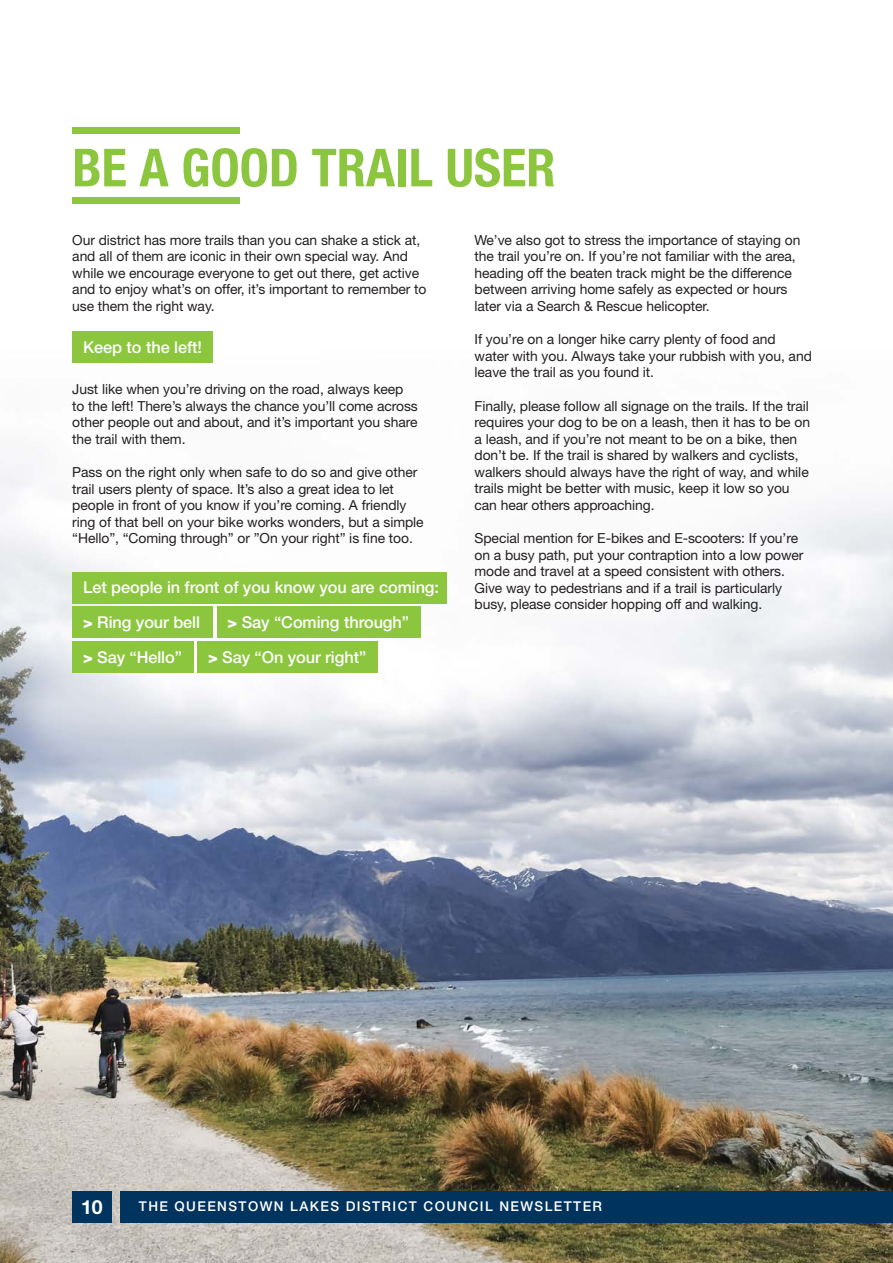
<style>
.page{position:relative;width:893px;height:1263px;background:#fff}
.page>*{position:absolute;margin:0;border:0;box-sizing:border-box;transform-origin:0 0}
.t1{font:700 condensed 52.5px "Helvetica Neue LT Std";color:#8bc63e}
.t2{font:700 19.5px "Helvetica Neue LT Std";color:#fff}
.Bod{font:500 16.35px "Helvetica Neue LT Std";letter-spacing:-.005em;color:#fff}
.Bod-2{font:13.8px/16.5px "Helvetica Neue LT Std";letter-spacing:-.005em;color:#231f20}
.t3{font:500 13.5px "Helvetica Neue LT Std";letter-spacing:.105em;color:#fff}
.s1{font-weight:800}
</style>
<div class="page">
<img style="left:0;top:127px;width:893px;height:1136px">
<div style="left:121px;top:1191px;width:772px;height:31px;background:#00345e"></div>
<div style="left:72px;top:1191px;width:40px;height:31px;background:#00345e"></div>
<div style="left:72px;top:128px;width:168px;height:6px;background:#8bc63e"></div>
<div style="left:72px;top:197px;width:168px;height:7px;background:#8bc63e"></div>
<div style="left:72px;top:332px;width:141px;height:31px;background:#8bc63e"></div>
<div style="left:72px;top:572px;width:374px;height:31px;background:#8bc63e"></div>
<div style="left:72px;top:607px;width:141px;height:31px;background:#8bc63e"></div>
<div style="left:72px;top:641px;width:122px;height:32px;background:#8bc63e"></div>
<div style="left:217px;top:607px;width:204px;height:31px;background:#8bc63e"></div>
<div style="left:197px;top:641px;width:181px;height:32px;background:#8bc63e"></div>
<h1 class="t1" style="left:72px;top:136px;width:485px">BE A GOOD TRAIL USER</h1>
<p class="Bod-2" style="left:72px;top:232px;width:356px">Our district has more trails than you can shake a stick at, and all of them are iconic in their own special way. And while we encourage everyone to get out there, get active and to enjoy what’s on offer, it’s important to remember to use them the right way.</p>
<p class="Bod" style="left:83px;top:338px;width:120px">Keep to the left!</p>
<p class="Bod-2" style="left:72px;top:381px;width:347px">Just like when you’re driving on the road, always keep to the left! There’s always the chance you’ll come across other people out and about, and it’s important you share the trail with them.</p>
<p class="Bod-2" style="left:72px;top:464px;width:353px">Pass on the right only when safe to do so and give other trail users plenty of space. It’s also a great idea to let people in front of you know if you’re coming. A friendly ring of that bell on your bike works wonders, but a simple “Hello”, “Coming through” or ”On your right” is fine too.</p>
<p class="Bod" style="left:83px;top:578px;width:357px">Let people in front of you know you are coming:</p>
<p class="Bod" style="left:83px;top:613px;width:118px"><span class="s1">&gt;</span> Ring your bell</p>
<p class="Bod" style="left:83px;top:647px;width:101px"><span class="s1">&gt;</span> Say “Hello”</p>
<p class="Bod" style="left:228px;top:613px;width:183px"><span class="s1">&gt;</span> Say “Coming through”</p>
<p class="Bod" style="left:208px;top:647px;width:160px"><span class="s1">&gt;</span> Say “On your right”</p>
<p class="Bod-2" style="left:475px;top:232px;width:327px">We’ve also got to stress the importance of staying on the trail you’re on. If you’re not familiar with the area, heading off the beaten track might be the difference between arriving home safely as expected or hours later via a Search &amp; Rescue helicopter.</p>
<p class="Bod-2" style="left:475px;top:331px;width:339px">If you’re on a longer hike carry plenty of food and water with you. Always take your rubbish with you, and leave the trail as you found it.</p>
<p class="Bod-2" style="left:475px;top:398px;width:337px">Finally, please follow all signage on the trails. If the trail requires your dog to be on a leash, then it has to be on a leash, and if you’re not meant to be on a bike, then don’t be. If the trail is shared by walkers and cyclists, walkers should always have the right of way, and while trails might be better with music, keep it low so you can hear others approaching.</p>
<p class="Bod-2" style="left:475px;top:530px;width:330px">Special mention for E-bikes and E-scooters: If you’re on a busy path, put your contraption into a low power mode and travel at a speed consistent with others.<br>Give way to pedestrians and if a trail is particularly busy, please consider hopping off and walking.</p>
<h2 class="t2" style="left:81px;top:1194px;width:23px">10</h2>
<p class="t3" style="left:139px;top:1198px;width:465px">THE QUEENSTOWN LAKES DISTRICT COUNCIL NEWSLETTER</p>
</div>
